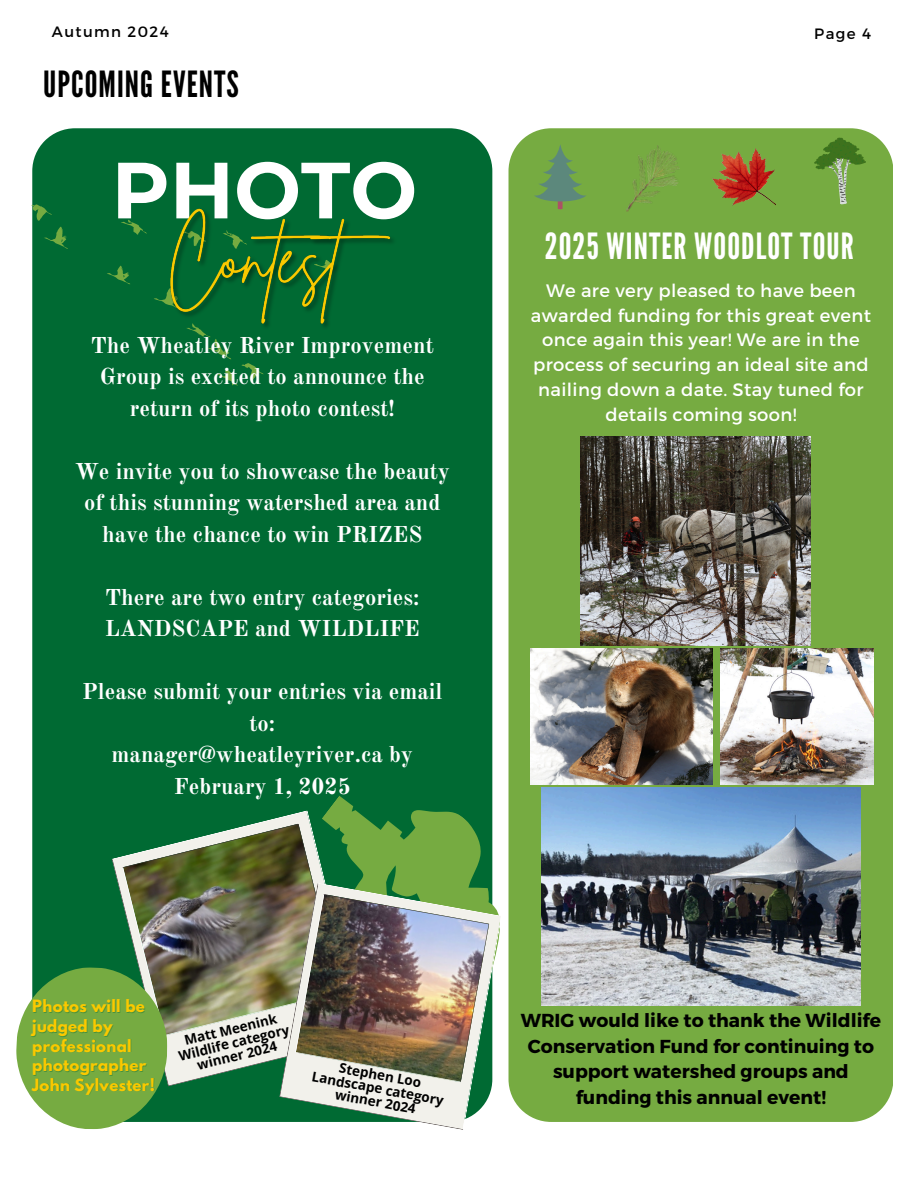
<style>
.page{position:relative;width:918px;height:1188px;background:#fff}
.page>*{position:absolute;margin:0;border:0;box-sizing:border-box;transform-origin:0 0}
.t1{font:700 79.5px "Montserrat";color:#fff}
.t2{font:36px "League Gothic";letter-spacing:.03em;color:#fff}
.t3{font:36px "League Gothic";letter-spacing:.03em;color:#000}
.t4{font:700 22.5px/31.5px "Old Standard";color:#fff;text-align:center}
.t5{font:700 18.75px/25.8px "Montserrat";color:#000;text-align:center}
.t6{font:18px/24.8px "Montserrat";letter-spacing:.02em;color:#fff;text-align:center}
.t7{font:700 15px "League Spartan";letter-spacing:.02em;color:#fac900}
.t8{font:15px "Montserrat";letter-spacing:.09em;color:#000}
.t9{font:700 13.5px/13.5px "Open Sans";color:#000;text-align:center}
</style>
<div class="page">
<div style="left:509px;top:128px;width:384px;height:994px;background:#76ab41"></div>
<div style="left:32px;top:128px;width:460px;height:994px;background:#006a33"></div>
<svg style="left:534px;top:144px;width:53px;height:65px;background:#6d9d56"></svg>
<img style="left:613px;top:141px;width:74px;height:71px">
<img style="left:712px;top:148px;width:63px;height:57px">
<svg style="left:811px;top:134px;width:56px;height:72px;background:#6fa043"></svg>
<img style="left:581px;top:437px;width:229px;height:208px">
<img style="left:587px;top:788px;width:274px;height:218px">
<svg style="left:154px;top:282px;width:11px;height:28px"></svg>
<svg style="left:31px;top:202px;width:45px;height:48px;background:#15753a"></svg>
<svg style="left:107px;top:261px;width:29px;height:24px"></svg>
<svg style="left:119px;top:217px;width:30px;height:21px"></svg>
<svg style="left:186px;top:335px;width:79px;height:53px;background:#086e33"></svg>
<svg style="left:233px;top:749px;width:354px;height:347px;background:#5c985e"></svg>
<svg style="left:169px;top:1038px;width:110px;height:48px;background:#abc8b5"></svg>
<img style="left:112px;top:810px;width:252px;height:228px">
<svg style="left:279px;top:883px;width:16px;height:239px;background:#96a085"></svg>
<img style="left:295px;top:883px;width:207px;height:247px">
<img style="left:165px;top:203px;width:236px;height:132px">
<svg style="left:16px;top:966px;width:153px;height:163px;background:#7cad56"></svg>
<img style="left:530px;top:648px;width:182px;height:136px">
<img style="left:720px;top:648px;width:153px;height:136px">
<p class="t8" style="left:52px;top:22px;width:118px">Autumn 2024</p>
<p class="t3" style="left:43px;top:63px;width:197px">UPCOMING EVENTS</p>
<p class="t1" style="left:112px;top:141px;width:307px">PHOTO</p>
<p class="t4" style="left:91px;top:330px;width:345px">The Wheatley River Improvement<br>Group is excited to announce the return of its photo contest!</p>
<h3 class="t4" style="left:75px;top:456px;width:377px">We invite you to showcase the beauty of this stunning watershed area and have the chance to win PRIZES</h3>
<p class="t4" style="left:105px;top:582px;width:317px;text-align:left">There are two entry categories:<br>LANDSCAPE and WILDLIFE</p>
<h1 class="t4" style="left:82px;top:676px;width:362px">Please submit your entries via email to:<br>manager@wheatleyriver.ca by<br>February 1, 2025</h1>
<h4 class="t8" style="left:814px;top:24px;width:58px">Page 4</h4>
<p class="t2" style="left:545px;top:225px;width:311px">2025 WINTER WOODLOT TOUR</p>
<h6 class="t6" style="left:531px;top:277px;width:342px">We are very pleased to have been awarded funding for this great event once again this year! We are in the process of securing an ideal site and nailing down a date. Stay tuned for details coming soon!</h6>
<p class="t7" style="left:32px;top:999px;width:114px">Photos will be</p>
<p class="t7" style="left:32px;top:1018px;width:82px">judged by</p>
<p class="t7" style="left:32px;top:1038px;width:101px">professional</p>
<p class="t7" style="left:32px;top:1058px;width:115px">photographer</p>
<p class="t7" style="left:32px;top:1077px;width:124px">John Sylvester!</p>
<p class="t9" style="left:174px;top:1036px;width:115px;rotate:-14deg">Matt Meenink<br>Wildlife category winner 2024</p>
<p class="t9" style="left:316px;top:1056px;width:135px;rotate:10deg">Stephen Loo<br>Landscape category winner 2024</p>
<h4 class="t5" style="left:521px;top:1006px;width:362px">WRIG would like to thank the Wildlife<br>Conservation Fund for continuing to support watershed groups and funding this annual event!</h4>
</div>
